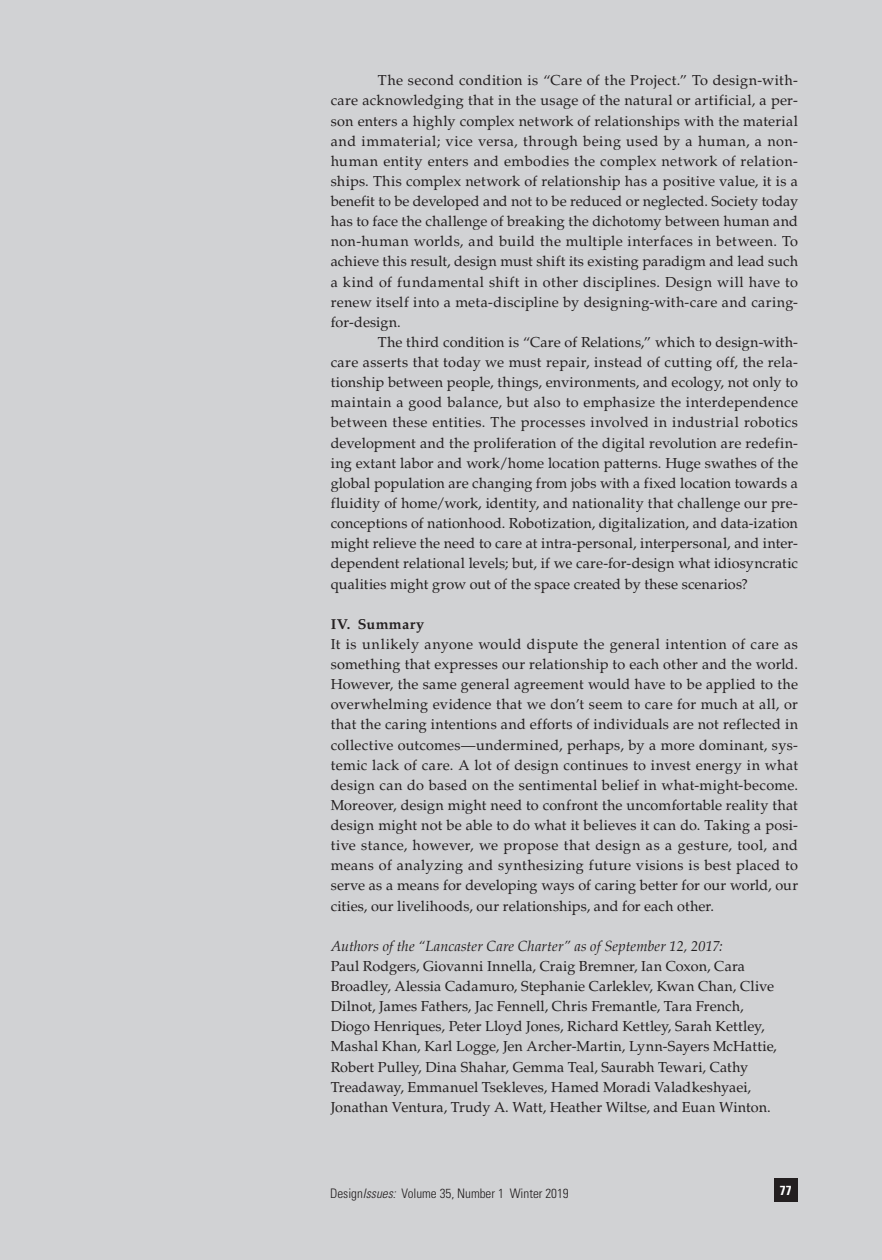
<style>
.page{position:relative;width:882px;height:1260px;background:#d1d2d4}
.page>*{position:absolute;margin:0;border:0;box-sizing:border-box;transform-origin:0 0}
.Head1_5Author{font:14.35px/20.1px "Palatino";letter-spacing:.01em;color:#231f20;text-align:justify}
.Head1_5Author-2{font:italic 14.35px "Palatino";letter-spacing:.005em;color:#231f20}
.Head1_5Author-3{font:700 14.35px "Palatino";letter-spacing:.03em;color:#231f20}
.xRunFoot{font:300 condensed 13.12px "Univers";color:#231f20}
.t1{font:700 condensed 13.12px "Univers";color:#fff}
.s1{font-style:italic}
</style>
<div class="page">
<div style="left:774px;top:1179px;width:23px;height:23px;background:#231f20"></div>
<p class="Head1_5Author" style="left:331px;top:71px;width:469px;text-indent:47px">The second condition is “Care of the Project.” To design-with&shy;care acknowledging that in the usage of the natural or artificial, a per&shy;son enters a highly complex network of relationships with the material and immaterial; vice versa, through being used by a human, a non&shy;human entity enters and embodies the complex network of relation&shy;ships. This complex network of relationship has a positive value, it is a benefit to be developed and not to be reduced or neglected. Society today has to face the challenge of breaking the dichotomy between human and non-human worlds, and build the multiple interfaces in between. To achieve this result, design must shift its existing paradigm and lead such a kind of fundamental shift in other disciplines. Design will have to renew itself into a meta-discipline by designing-with-care and caring&shy;for-design.</p>
<p class="Head1_5Author" style="left:331px;top:332px;width:469px;text-indent:47px">The third condition is “Care of Relations,” which to design-with&shy;care asserts that today we must repair, instead of cutting off, the rela&shy;tionship between people, things, environments, and ecology, not only to maintain a good balance, but also to emphasize the interdependence between these entities. The processes involved in industrial robotics development and the proliferation of the digital revolution are redefin&shy;ing extant labor and work/home location patterns. Huge swathes of the global population are changing from jobs with a fixed location towards a fluidity of home/work, identity, and nationality that challenge our pre&shy;conceptions of nationhood. Robotization, digitalization, and data-ization might relieve the need to care at intra-personal, interpersonal, and inter&shy;dependent relational levels; but, if we care-for-design what idiosyncratic qualities might grow out of the space created by these scenarios?</p>
<p class="Head1_5Author-3" style="left:331px;top:615px;width:95px">IV. Summary</p>
<p class="Head1_5Author" style="left:331px;top:634px;width:469px">It is unlikely anyone would dispute the general intention of care as something that expresses our relationship to each other and the world.<br>However, the same general agreement would have to be applied to the overwhelming evidence that we don’t seem to care for much at all, or that the caring intentions and efforts of individuals are not reflected in collective outcomes—undermined, perhaps, by a more dominant, sys&shy;temic lack of care. A lot of design continues to invest energy in what design can do based on the sentimental belief in what-might-become.<br>Moreover, design might need to confront the uncomfortable reality that design might not be able to do what it believes it can do. Taking a posi&shy;tive stance, however, we propose that design as a gesture, tool, and means of analyzing and synthesizing future visions is best placed to serve as a means for developing ways of caring better for our world, our cities, our livelihoods, our relationships, and for each other.</p>
<p class="Head1_5Author-2" style="left:331px;top:934px;width:394px">Authors of the “Lancaster Care Charter” as of September 12, 2017:</p>
<p class="Head1_5Author" style="left:331px;top:956px;width:448px;text-align:left">Paul Rodgers, Giovanni Innella, Craig Bremner, Ian Coxon, Cara Broadley, Alessia Cadamuro, Stephanie Carleklev, Kwan Chan, Clive Dilnot, James Fathers, Jac Fennell, Chris Fremantle, Tara French, Diogo Henriques, Peter Lloyd Jones, Richard Kettley, Sarah Kettley, Mashal Khan, Karl Logge, Jen Archer-Martin, Lynn-Sayers McHattie, Robert Pulley, Dina Shahar, Gemma Teal, Saurabh Tewari, Cathy Treadaway, Emmanuel Tsekleves, Hamed Moradi Valadkeshyaei, Jonathan Ventura, Trudy A. Watt, Heather Wiltse, and Euan Winton.</p>
<p class="xRunFoot" style="left:330px;top:1185px;width:240px">Design<span class="s1">Issues:</span> Volume 35, Number 1 Winter 2019</p>
<p class="t1" style="left:780px;top:1182px;width:13px">77</p>
</div>
